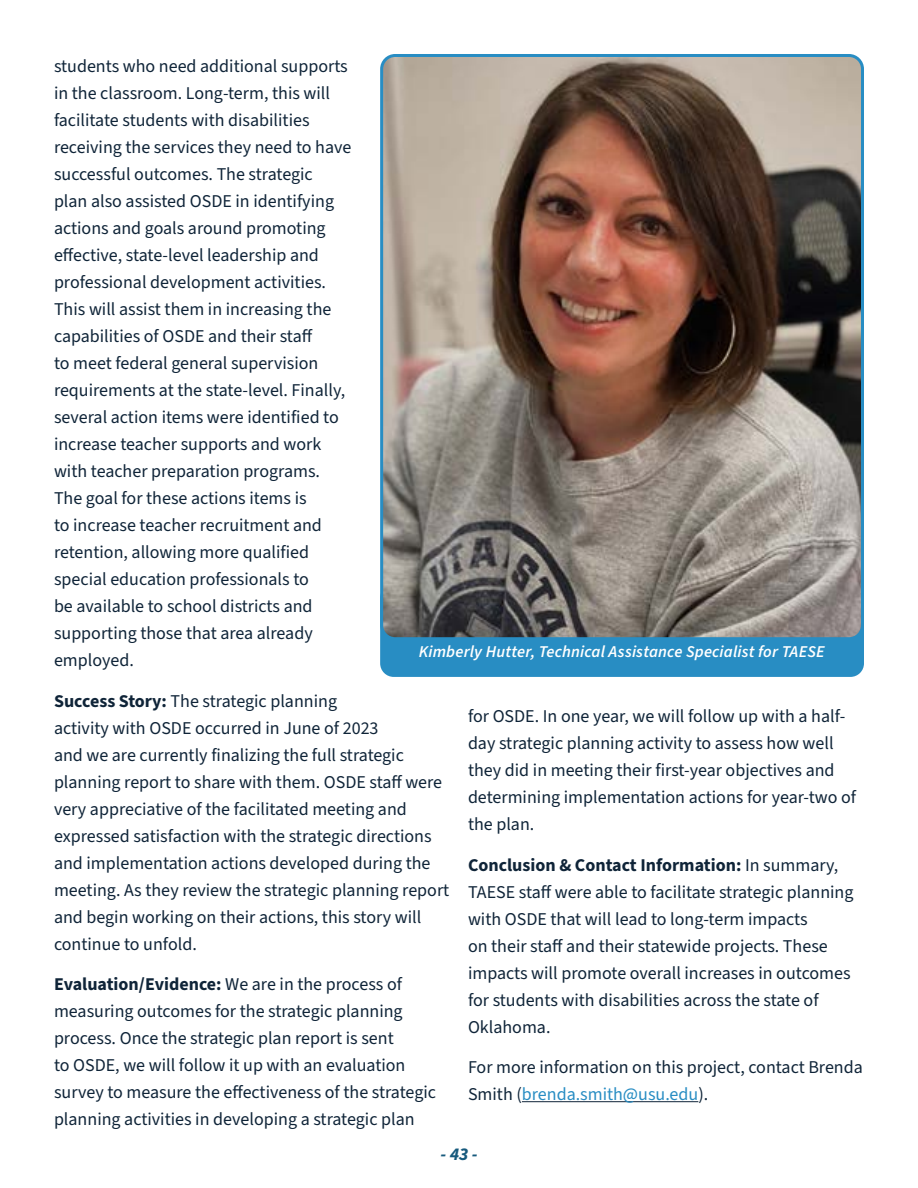
<style>
.page{position:relative;width:918px;height:1188px;background:#fff}
.page>*{position:absolute;margin:0;border:0;box-sizing:border-box;transform-origin:0 0}
.Paragraph{font:18px/27px "Source Sans 3";color:#0f2438}
.t1{font:italic 700 18px "Source Sans Pro";color:#175a7d}
.t2{font:italic 600 16.5px "Source Sans 3";letter-spacing:.01em;color:#fff}
.s1{font-weight:700}
.s2{color:#288dc3}
</style>
<div class="page">
<hr style="left:522px;top:1101px;width:176px;height:1px;background:#0f2438">
<div style="left:380px;top:584px;width:484px;height:93px;background:#288dc3;border-radius:14px"></div>
<img style="left:384px;top:58px;width:476px;height:578px">
<div style="left:380px;top:54px;width:484px;height:586px;border:3px solid #288dc3;border-radius:14px"></div>
<p class="Paragraph" style="left:54px;top:54px;width:299px">students who need additional supports in the classroom. Long-term, this will facilitate students with disabilities receiving the services they need to have successful outcomes. The strategic<br>plan also assisted OSDE in identifying actions and goals around promoting effective, state-level leadership and professional development activities.<br>This will assist them in increasing the capabilities of OSDE and their staff<br>to meet federal general supervision requirements at the state-level. Finally, several action items were identified to increase teacher supports and work with teacher preparation programs.<br>The goal for these actions items is<br>to increase teacher recruitment and retention, allowing more qualified special education professionals to<br>be available to school districts and supporting those that area already employed.</p>
<p class="Paragraph" style="left:54px;top:688px;width:397px"><span class="s1">Success Story:</span> The strategic planning<br>activity with OSDE occurred in June of 2023<br>and we are currently finalizing the full strategic planning report to share with them. OSDE staff were very appreciative of the facilitated meeting and expressed satisfaction with the strategic directions and implementation actions developed during the meeting. As they review the strategic planning report and begin working on their actions, this story will continue to unfold.</p>
<p class="Paragraph" style="left:54px;top:972px;width:384px"><span class="s1">Evaluation/Evidence:</span> We are in the process of measuring outcomes for the strategic planning process. Once the strategic plan report is sent<br>to OSDE, we will follow it up with an evaluation survey to measure the effectiveness of the strategic planning activities in developing a strategic plan</p>
<p class="t2" style="left:419px;top:641px;width:407px">Kimberly Hutter, Technical Assistance Specialist for TAESE</p>
<p class="Paragraph" style="left:468px;top:703px;width:390px">for OSDE. In one year, we will follow up with a half&shy;day strategic planning activity to assess how well they did in meeting their first-year objectives and determining implementation actions for year-two of the plan.</p>
<p class="Paragraph" style="left:468px;top:852px;width:387px"><span class="s1">Conclusion &amp; Contact Information:</span> In summary, TAESE staff were able to facilitate strategic planning with OSDE that will lead to long-term impacts<br>on their staff and their statewide projects. These impacts will promote overall increases in outcomes for students with disabilities across the state of Oklahoma.</p>
<p class="Paragraph" style="left:468px;top:1054px;width:396px">For more information on this project, contact Brenda<br>Smith (<span class="s2">brenda.smith@usu.edu</span>).</p>
<p class="t1" style="left:440px;top:1142px;width:39px">- 43 -</p>
</div>
